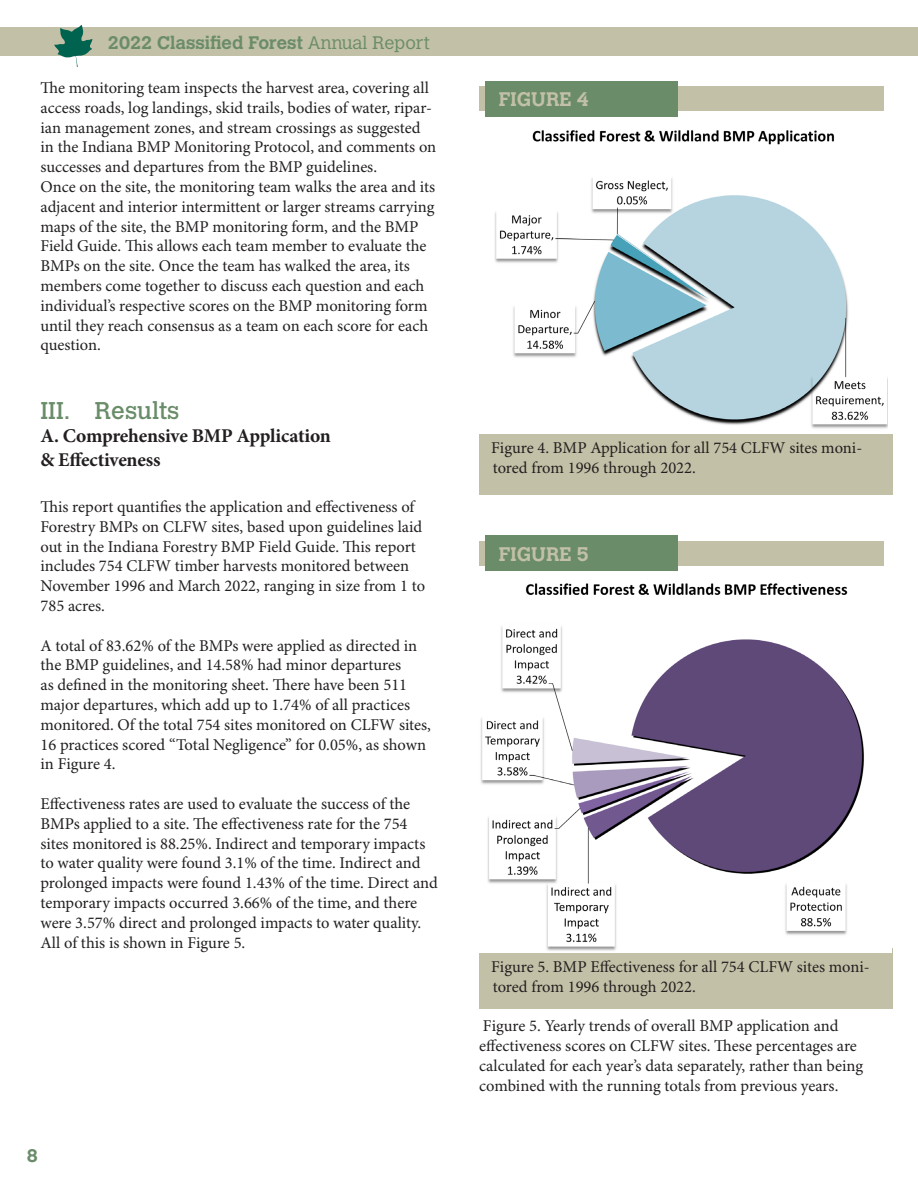
<style>
.page{position:relative;width:918px;height:1188px;background:#fff}
.page>*{position:absolute;margin:0;border:0;box-sizing:border-box;transform-origin:0 0}
.t1{font:24px "Calvert MT Std";color:#698d69}
.t2{font:700 19.5px/23.4px "Minion Pro";letter-spacing:-.01em;color:#231f20}
.t3{font:700 19.5px "Calvert MT Std";color:#c2c0a6}
.t4{font:700 18px "Calvert MT Std";color:#6a8c69}
.Body{font:16.5px/19.8px "Minion Pro";color:#231f20}
.s1{font-weight:300}
</style>
<div class="page">
<div style="left:0;top:28px;width:918px;height:28px;background:#c2c0a6"></div>
<svg style="left:54px;top:25px;width:39px;height:42px"></svg>
<div style="left:479px;top:434px;width:413px;height:61px;background:#c2c0a6"></div>
<div style="left:479px;top:948px;width:413px;height:61px;background:#c2c0a6"></div>
<div style="left:479px;top:87px;width:405px;height:24px;background:#c2c0a6"></div>
<div style="left:485px;top:81px;width:193px;height:36px;background:#6a8c69"></div>
<img style="left:495px;top:130px;width:392px;height:299px">
<div style="left:479px;top:541px;width:405px;height:25px;background:#c2c0a6"></div>
<div style="left:485px;top:536px;width:193px;height:35px;background:#6a8c69"></div>
<img style="left:479px;top:583px;width:412px;height:369px">
<p class="t4" style="left:108px;top:31px;width:323px">2022 Classified Forest <span class="s1">Annual Report</span></p>
<p class="Body" style="left:40px;top:79px;width:397px">The monitoring team inspects the harvest area, covering all access roads, log landings, skid trails, bodies of water, ripar&shy;ian management zones, and stream crossings as suggested in the Indiana BMP Monitoring Protocol, and comments on successes and departures from the BMP guidelines.</p>
<p class="Body" style="left:40px;top:178px;width:396px">Once on the site, the monitoring team walks the area and its adjacent and interior intermittent or larger streams carrying maps of the site, the BMP monitoring form, and the BMP Field Guide. This allows each team member to evaluate the BMPs on the site. Once the team has walked the area, its members come together to discuss each question and each individual’s respective scores on the BMP monitoring form until they reach consensus as a team on each score for each question.</p>
<h1 class="t1" style="left:40px;top:396px;width:141px">III. Results</h1>
<h2 class="t2" style="left:40px;top:425px;width:292px">A. Comprehensive BMP Application &amp; Effectiveness</h2>
<p class="Body" style="left:40px;top:497px;width:386px">This report quantifies the application and effectiveness of Forestry BMPs on CLFW sites, based upon guidelines laid out in the Indiana Forestry BMP Field Guide. This report includes 754 CLFW timber harvests monitored between November 1996 and March 2022, ranging in size from 1 to 785 acres.</p>
<p class="Body" style="left:40px;top:636px;width:392px">A total of 83.62% of the BMPs were applied as directed in the BMP guidelines, and 14.58% had minor departures<br>as defined in the monitoring sheet. There have been 511 major departures, which add up to 1.74% of all practices monitored. Of the total 754 sites monitored on CLFW sites, 16 practices scored “Total Negligence” for 0.05%, as shown in Figure 4.</p>
<p class="Body" style="left:40px;top:794px;width:399px">Effectiveness rates are used to evaluate the success of the BMPs applied to a site. The effectiveness rate for the 754 sites monitored is 88.25%. Indirect and temporary impacts to water quality were found 3.1% of the time. Indirect and prolonged impacts were found 1.43% of the time. Direct and temporary impacts occurred 3.66% of the time, and there were 3.57% direct and prolonged impacts to water quality.<br>All of this is shown in Figure 5.</p>
<p class="t4" style="left:27px;top:1144px;width:13px">8</p>
<p class="t3" style="left:499px;top:87px;width:92px">FIGURE 4</p>
<p class="Body" style="left:491px;top:439px;width:372px">Figure 4. BMP Application for all 754 CLFW sites moni&shy;tored from 1996 through 2022.</p>
<p class="t3" style="left:499px;top:541px;width:92px">FIGURE 5</p>
<p class="Body" style="left:491px;top:957px;width:380px">Figure 5. BMP Effectiveness for all 754 CLFW sites moni&shy;tored from 1996 through 2022.</p>
<p class="Body" style="left:479px;top:1017px;width:385px">Figure 5. Yearly trends of overall BMP application and effectiveness scores on CLFW sites. These percentages are calculated for each year’s data separately, rather than being combined with the running totals from previous years.</p>
</div>
